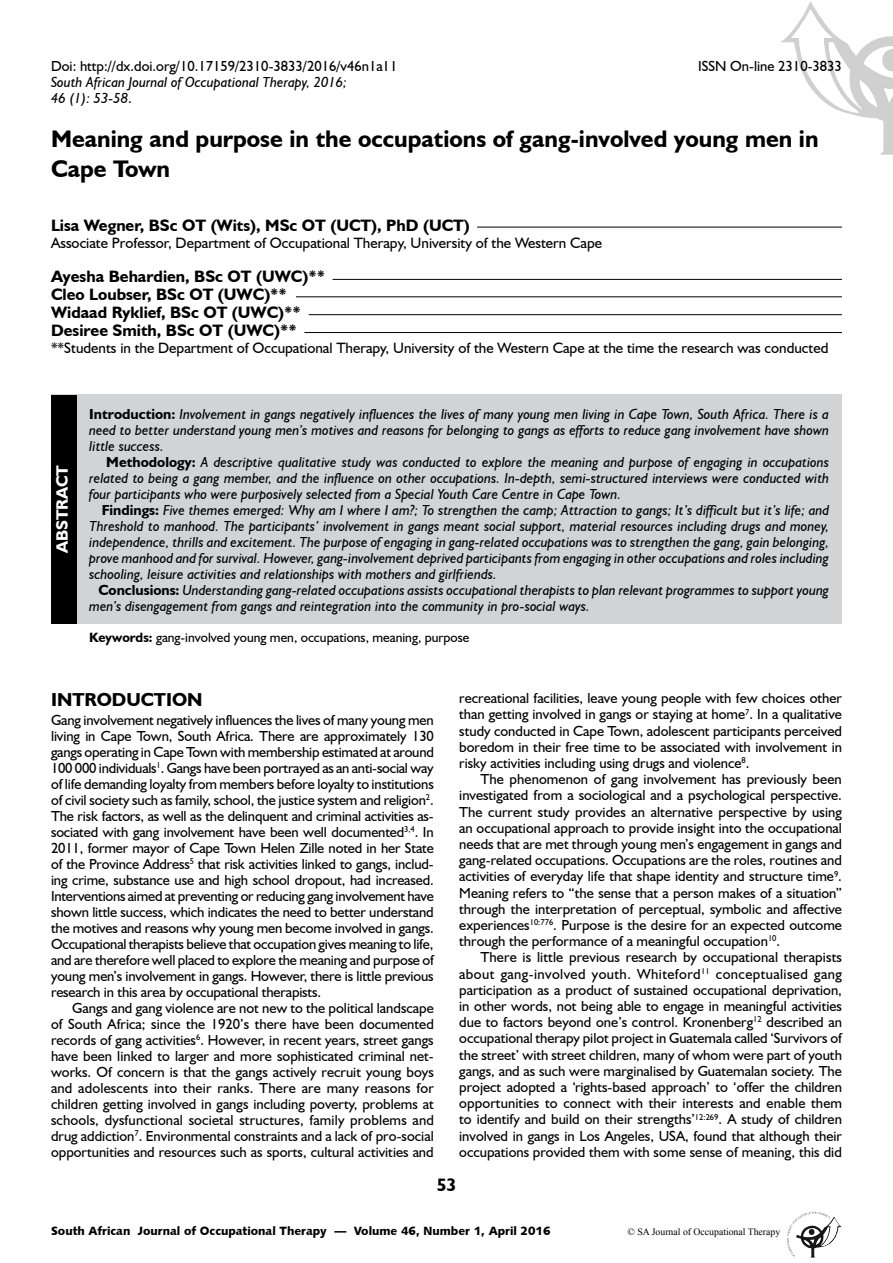
<style>
.page{position:relative;width:893px;height:1263px;background:#fff}
.page>*{position:absolute;margin:0;border:0;box-sizing:border-box;transform-origin:0 0}
.t1{font:700 24px/30px "Humanist 521 BT";color:#000}
.t2{font:700 18.75px "Humanist 521 BT";color:#000}
.t3{font:700 18px "Humanist 521 BT";color:#000}
.t4{font:700 16.5px/18px "Humanist 521 BT";color:#000}
.t5{font:700 16.5px "Humanist 521 BT";color:#fff}
.t6{font:15px "Humanist 521 BT";color:#000}
.t7{font:14.55px/16.2px "Humanist 521 BT";color:#000;text-align:justify}
.t8{font:italic 14.55px/16px "Humanist 521 BT";color:#000;text-align:justify}
.t9{font:13.5px "Humanist 521 BT";color:#000}
.t10{font:12px "Humanist 531 BT Black A";color:#000}
.t11{font:9.75px "Times New Roman";color:#000}
.s1{font-style:normal}
.s2{font-weight:700;font-style:normal}
.s3{font-weight:700}
</style>
<div class="page">
<img style="left:807px;top:1212px;width:18px;height:4px">
<img style="left:780px;top:1px;width:113px;height:154px">
<div style="left:51px;top:395px;width:790px;height:229px;background:#d1d3d4"></div>
<div style="left:51px;top:395px;width:25px;height:229px;background:#000"></div>
<hr style="left:477px;top:227px;width:365px;height:1px;background:#000">
<hr style="left:333px;top:279px;width:509px;height:1px;background:#000">
<hr style="left:296px;top:297px;width:546px;height:1px;background:#000">
<hr style="left:309px;top:314px;width:533px;height:1px;background:#000">
<hr style="left:304px;top:332px;width:538px;height:1px;background:#000">
<p class="t7" style="left:51px;top:57px;width:348px">Doi: http://dx.doi.org/10.17159/2310-3833/2016/v46n1a11</p>
<p class="t8" style="left:51px;top:73px;width:297px">South African Journal of Occupational Therapy, 2016;<br>46 (1): 53-58<span class="s1">.</span></p>
<p class="t7" style="left:698px;top:57px;width:145px">ISSN On-line 2310-3833</p>
<h1 class="t1" style="left:51px;top:123px;width:769px">Meaning and purpose in the occupations of gang-involved young men in<br>Cape Town</h1>
<p class="t4" style="left:51px;top:216px;width:420px">Lisa Wegner, BSc OT (Wits), MSc OT (UCT), PhD (UCT)</p>
<p class="t6" style="left:51px;top:233px;width:553px">Associate Professor, Department of Occupational Therapy, University of the Western Cape</p>
<p class="t4" style="left:51px;top:267px;width:276px">Ayesha Behardien, BSc OT (UWC)**<br>Cleo Loubser, BSc OT (UWC)**<br>Widaad Ryklief, BSc OT (UWC)**<br>Desiree Smith, BSc OT (UWC)**</p>
<p class="t6" style="left:51px;top:338px;width:779px">**Students in the Department of Occupational Therapy, University of the Western Cape at the time the research was conducted</p>
<p class="t5" style="left:52px;top:553px;width:90px;rotate:-90deg">ABSTRACT</p>
<p class="t8" style="left:89px;top:405px;width:741px"><span class="s2">Introduction:</span> Involvement in gangs negatively influences the lives of many young men living in Cape Town, South Africa. There is a need to better understand young men’s motives and reasons for belonging to gangs as efforts to reduce gang involvement have shown little success.</p>
<p class="t8" style="left:89px;top:453px;width:741px;text-indent:17px"><span class="s2">Methodology:</span> A descriptive qualitative study was conducted to explore the meaning and purpose of engaging in occupations related to being a gang member, and the influence on other occupations. In-depth, semi-structured interviews were conducted with four participants who were purposively selected from a Special Youth Care Centre in Cape Town.</p>
<p class="t8" style="left:89px;top:502px;width:741px;text-indent:12px"><span class="s2">Findings:</span> Five themes emerged: Why am I where I am?; To strengthen the camp; Attraction to gangs; It’s difficult but it’s life; and Threshold to manhood. The participants’ involvement in gangs meant social support, material resources including drugs and money, independence, thrills and excitement. The purpose of engaging in gang-related occupations was to strengthen the gang, gain belonging, prove manhood and for survival. However, gang-involvement deprived participants from engaging in other occupations and roles including schooling, leisure activities and relationships with mothers and girlfriends.</p>
<p class="t8" style="left:89px;top:582px;width:741px;text-indent:9px"><span class="s2">Conclusions:</span> Understanding gang-related occupations assists occupational therapists to plan relevant programmes to support young men’s disengagement from gangs and reintegration into the community in pro-social ways.</p>
<p class="t9" style="left:89px;top:629px;width:382px"><span class="s3">Keywords:</span> gang-involved young men, occupations, meaning, purpose</p>
<p class="t2" style="left:51px;top:688px;width:153px">INTRODUCTION</p>
<p class="t7" style="left:51px;top:711px;width:384px">Gang involvement negatively influences the lives of many young men living in Cape Town, South Africa. There are approximately 130 gangs operating in Cape Town with membership estimated at around 100 000 individuals<sup>1</sup>. Gangs have been portrayed as an anti-social way of life demanding loyalty from members before loyalty to institutions of civil society such as family, school, the justice system and religion<sup>2</sup>.<br>The risk factors, as well as the delinquent and criminal activities as&shy;sociated with gang involvement have been well documented<sup>3,4</sup>. In 2011, former mayor of Cape Town Helen Zille noted in her State of the Province Address<sup>5</sup> that risk activities linked to gangs, includ&shy;ing crime, substance use and high school dropout, had increased.<br>Interventions aimed at preventing or reducing gang involvement have shown little success, which indicates the need to better understand the motives and reasons why young men become involved in gangs.<br>Occupational therapists believe that occupation gives meaning to life, and are therefore well placed to explore the meaning and purpose of young men’s involvement in gangs. However, there is little previous research in this area by occupational therapists.</p>
<p class="t7" style="left:51px;top:1000px;width:384px;text-indent:21px">Gangs and gang violence are not new to the political landscape of South Africa; since the 1920’s there have been documented records of gang activities<sup>6</sup>. However, in recent years, street gangs have been linked to larger and more sophisticated criminal net&shy;works. Of concern is that the gangs actively recruit young boys and adolescents into their ranks. There are many reasons for children getting involved in gangs including poverty, problems at schools, dysfunctional societal structures, family problems and drug addiction<sup>7</sup>. Environmental constraints and a lack of pro-social opportunities and resources such as sports, cultural activities and</p>
<p class="t7" style="left:459px;top:690px;width:384px">recreational facilities, leave young people with few choices other than getting involved in gangs or staying at home<sup>7</sup>. In a qualitative study conducted in Cape Town, adolescent participants perceived boredom in their free time to be associated with involvement in risky activities including using drugs and violence<sup>8</sup>.</p>
<p class="t7" style="left:459px;top:771px;width:384px;text-indent:21px">The phenomenon of gang involvement has previously been investigated from a sociological and a psychological perspective.<br>The current study provides an alternative perspective by using an occupational approach to provide insight into the occupational needs that are met through young men’s engagement in gangs and gang-related occupations. Occupations are the roles, routines and activities of everyday life that shape identity and structure time<sup>9</sup>.<br>Meaning refers to “the sense that a person makes of a situation” through the interpretation of perceptual, symbolic and affective experiences<sup>10:776</sup>. Purpose is the desire for an expected outcome through the performance of a meaningful occupation<sup>10</sup>.</p>
<p class="t7" style="left:459px;top:949px;width:384px;text-indent:21px">There is little previous research by occupational therapists about gang-involved youth. Whiteford<sup>11</sup> conceptualised gang participation as a product of sustained occupational deprivation, in other words, not being able to engage in meaningful activities due to factors beyond one’s control. Kronenberg<sup>12</sup> described an occupational therapy pilot project in Guatemala called ‘Survivors of the street’ with street children, many of whom were part of youth gangs, and as such were marginalised by Guatemalan society. The project adopted a ‘rights-based approach’ to ‘offer the children opportunities to connect with their interests and enable them to identify and build on their strengths’<sup>12:269</sup>. A study of children involved in gangs in Los Angeles, USA, found that although their occupations provided them with some sense of meaning, this did</p>
<p class="t3" style="left:437px;top:1174px;width:21px">53</p>
<p class="t10" style="left:51px;top:1223px;width:501px">South African Journal of Occupational Therapy — Volume 46, Number 1, April 2016</p>
<p class="t11" style="left:628px;top:1225px;width:154px">© SA Journal of Occupational Therapy</p>
</div>
